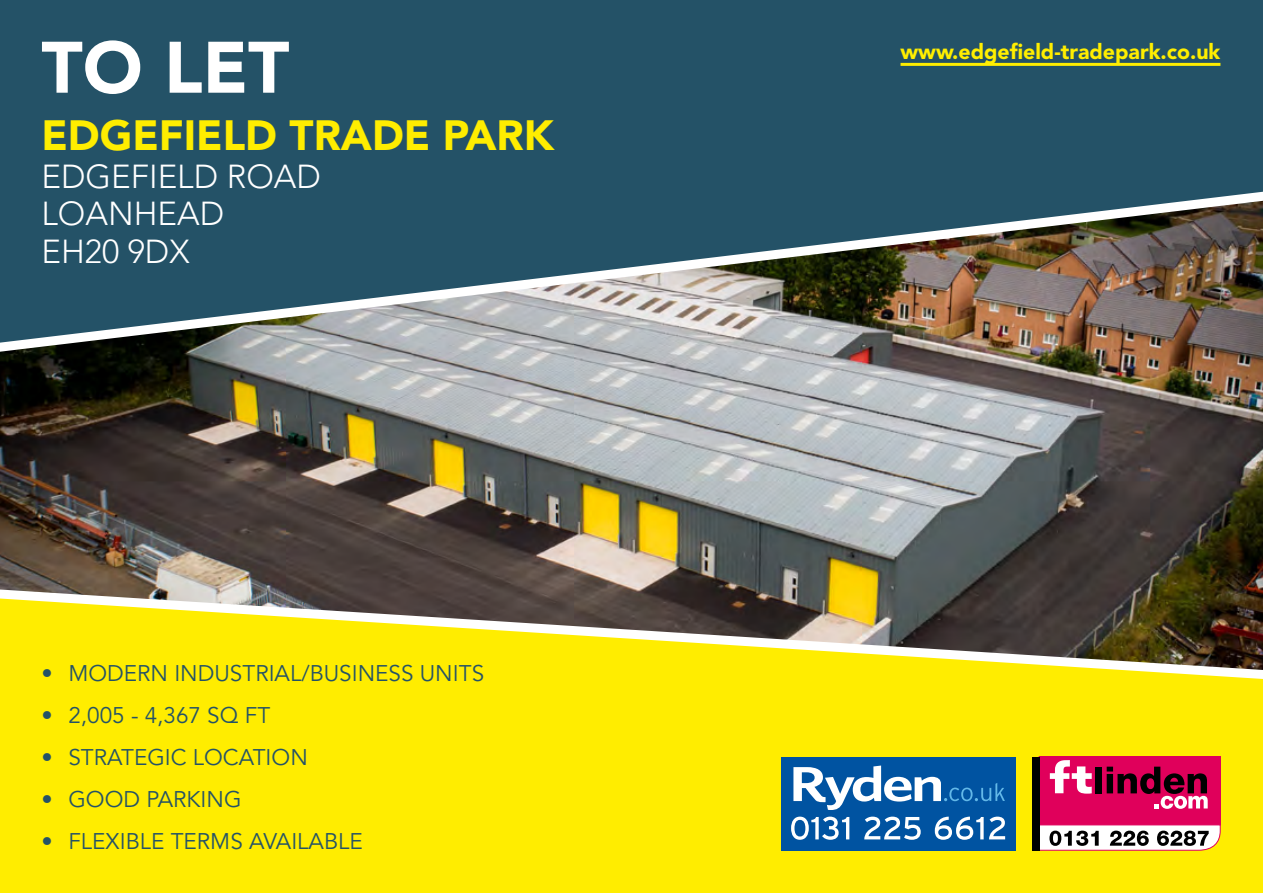
<style>
.page{position:relative;width:1263px;height:893px;background:#fff}
.page>*{position:absolute;margin:0;border:0;box-sizing:border-box;transform-origin:0 0}
.t1{font:900 72px "Avenir LT Std";color:#fff}
.t2{font:900 42px "Avenir LT Std";color:#ffed00}
.t3{font:300 33px/37.5px "Avenir LT Std";color:#fff}
.t4{font:22.5px "Avenir LT Std";color:#245267}
.t5{font:900 21.3px "Avenir LT Std";color:#fe0}
</style>
<div class="page">
<div style="left:0;top:685px;width:1263px;height:208px;background:#ffed00"></div>
<div style="left:0;top:0;width:1263px;height:183px;background:#245267"></div>
<img style="left:0;top:359px;width:1263px;height:225px">
<div style="left:781px;top:757px;width:235px;height:93px;background:#0053a1"></div>
<svg style="left:793px;top:765px;width:212px;height:45px"></svg>
<svg style="left:791px;top:817px;width:58px;height:23px"></svg>
<svg style="left:864px;top:817px;width:57px;height:23px"></svg>
<svg style="left:935px;top:817px;width:70px;height:23px"></svg>
<div style="left:1039px;top:757px;width:181px;height:68px;background:#e0005b"></div>
<div style="left:1032px;top:757px;width:8px;height:93px;background:#000"></div>
<svg style="left:1050px;top:760px;width:42px;height:34px"></svg>
<div style="left:1095px;top:767px;width:7px;height:26px;background:#000"></div>
<svg style="left:1107px;top:767px;width:101px;height:42px"></svg>
<svg style="left:1040px;top:825px;width:180px;height:25px"></svg>
<img style="left:0;top:183px;width:1263px;height:176px">
<svg style="left:0;top:584px;width:1263px;height:101px;background:#b2a531"></svg>
<hr style="left:900px;top:63px;width:320px;height:3px;background:#fe0">
<h1 class="t1" style="left:41px;top:24px;width:249px">TO LET</h1>
<h2 class="t2" style="left:41px;top:110px;width:514px">EDGEFIELD TRADE PARK</h2>
<h3 class="t3" style="left:41px;top:158px;width:281px">EDGEFIELD ROAD<br>LOANHEAD<br>EH20 9DX</h3>
<p class="t4" style="left:41px;top:660px;width:444px">• MODERN INDUSTRIAL/BUSINESS UNITS</p>
<p class="t4" style="left:41px;top:702px;width:230px">• 2,005 - 4,367 SQ FT</p>
<p class="t4" style="left:41px;top:744px;width:268px">• STRATEGIC LOCATION</p>
<p class="t4" style="left:41px;top:786px;width:202px">• GOOD PARKING</p>
<p class="t4" style="left:41px;top:828px;width:323px">• FLEXIBLE TERMS AVAILABLE</p>
<p class="t5" style="left:900px;top:38px;width:321px">www.edgefield-tradepark.co.uk</p>
</div>
